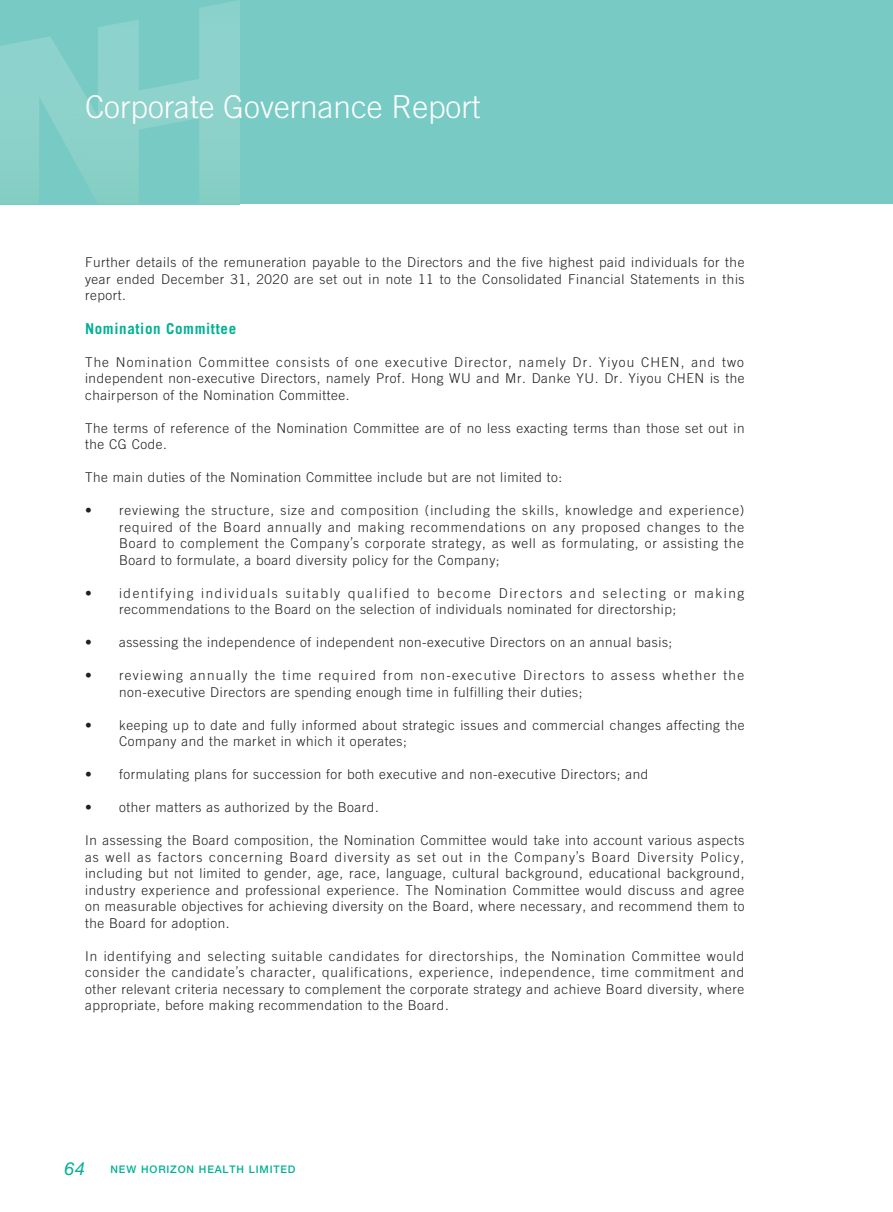
<style>
.page{position:relative;width:893px;height:1212px;background:#fff}
.page>*{position:absolute;margin:0;border:0;box-sizing:border-box;transform-origin:0 0}
.t1{font:300 31.5px "Trade Gothic LT Std";color:#fff}
.t2{font:italic 18px "Helvetica Neue LT Std";color:#00b195}
.t3{font:700 15px "Trade Gothic LT Std";letter-spacing:.04em;color:#00b195}
.t4{font:300 13.5px/16.5px "Trade Gothic LT Std";letter-spacing:.04em;color:#231f20;text-align:justify}
.t5{font:300 13.5px/16.5px "Trade Gothic LT Std";letter-spacing:.115em;color:#231f20}
.t6{font:300 13.5px/16.5px "Trade Gothic LT Std";letter-spacing:.1em;color:#231f20}
.t7{font:500 10.5px "Helvetica Neue LT Std";letter-spacing:.08em;color:#00b195}
</style>
<div class="page">
<div style="left:0;top:0;width:893px;height:204px;background:#77cbc4"></div>
<img style="left:198px;top:0;width:42px;height:204px">
<img style="left:85px;top:20px;width:56px;height:184px">
<img style="left:14px;top:36px;width:42px;height:100px">
<img style="left:0;top:43px;width:14px;height:161px">
<img style="left:56px;top:47px;width:14px;height:105px">
<img style="left:70px;top:70px;width:15px;height:109px">
<img style="left:184px;top:79px;width:14px;height:42px">
<img style="left:141px;top:82px;width:43px;height:47px">
<div style="left:14px;top:136px;width:25px;height:68px;background:#88d0c7"></div>
<h1 class="t1" style="left:85px;top:88px;width:397px">Corporate Governance Report</h1>
<p class="t4" style="left:85px;top:254px;width:661px">Further details of the remuneration payable to the Directors and the five highest paid individuals for the year ended December 31, 2020 are set out in note 11 to the Consolidated Financial Statements in this report.</p>
<p class="t3" style="left:85px;top:319px;width:153px">Nomination Committee</p>
<p class="t4" style="left:85px;top:353px;width:661px">The Nomination Committee consists of one executive Director, namely Dr. Yiyou CHEN, and two independent non-executive Directors, namely Prof. Hong WU and Mr. Danke YU. Dr. Yiyou CHEN is the chairperson of the Nomination Committee.</p>
<p class="t4" style="left:85px;top:419px;width:661px">The terms of reference of the Nomination Committee are of no less exacting terms than those set out in the CG Code.</p>
<p class="t4" style="left:85px;top:469px;width:479px">The main duties of the Nomination Committee include but are not limited to:</p>
<p class="t4" style="left:119px;top:502px;width:627px;text-indent:-34px">• reviewing the structure, size and composition (including the skills, knowledge and experience) required of the Board annually and making recommendations on any proposed changes to the Board to complement the Company’s corporate strategy, as well as formulating, or assisting the Board to formulate, a board diversity policy for the Company;</p>
<p class="t5" style="left:119px;top:584px;width:627px;text-indent:-34px">• identifying individuals suitably qualified to become Directors and selecting or making recommendations to the Board on the selection of individuals nominated for directorship;</p>
<p class="t4" style="left:85px;top:634px;width:589px">• assessing the independence of independent non-executive Directors on an annual basis;</p>
<p class="t6" style="left:119px;top:667px;width:627px;text-indent:-34px">• reviewing annually the time required from non-executive Directors to assess whether the non-executive Directors are spending enough time in fulfilling their duties;</p>
<p class="t4" style="left:119px;top:716px;width:627px;text-indent:-34px">• keeping up to date and fully informed about strategic issues and commercial changes affecting the<br>Company and the market in which it operates;</p>
<p class="t4" style="left:85px;top:766px;width:565px">• formulating plans for succession for both executive and non-executive Directors; and</p>
<p class="t4" style="left:85px;top:799px;width:295px">• other matters as authorized by the Board.</p>
<p class="t4" style="left:85px;top:832px;width:661px">In assessing the Board composition, the Nomination Committee would take into account various aspects as well as factors concerning Board diversity as set out in the Company’s Board Diversity Policy, including but not limited to gender, age, race, language, cultural background, educational background, industry experience and professional experience. The Nomination Committee would discuss and agree on measurable objectives for achieving diversity on the Board, where necessary, and recommend them to the Board for adoption.</p>
<p class="t4" style="left:85px;top:947px;width:661px">In identifying and selecting suitable candidates for directorships, the Nomination Committee would consider the candidate’s character, qualifications, experience, independence, time commitment and other relevant criteria necessary to complement the corporate strategy and achieve Board diversity, where appropriate, before making recommendation to the Board.</p>
<h2 class="t2" style="left:65px;top:1158px;width:22px">64</h2>
<p class="t7" style="left:111px;top:1162px;width:186px">NEW HORIZON HEALTH LIMITED</p>
</div>
